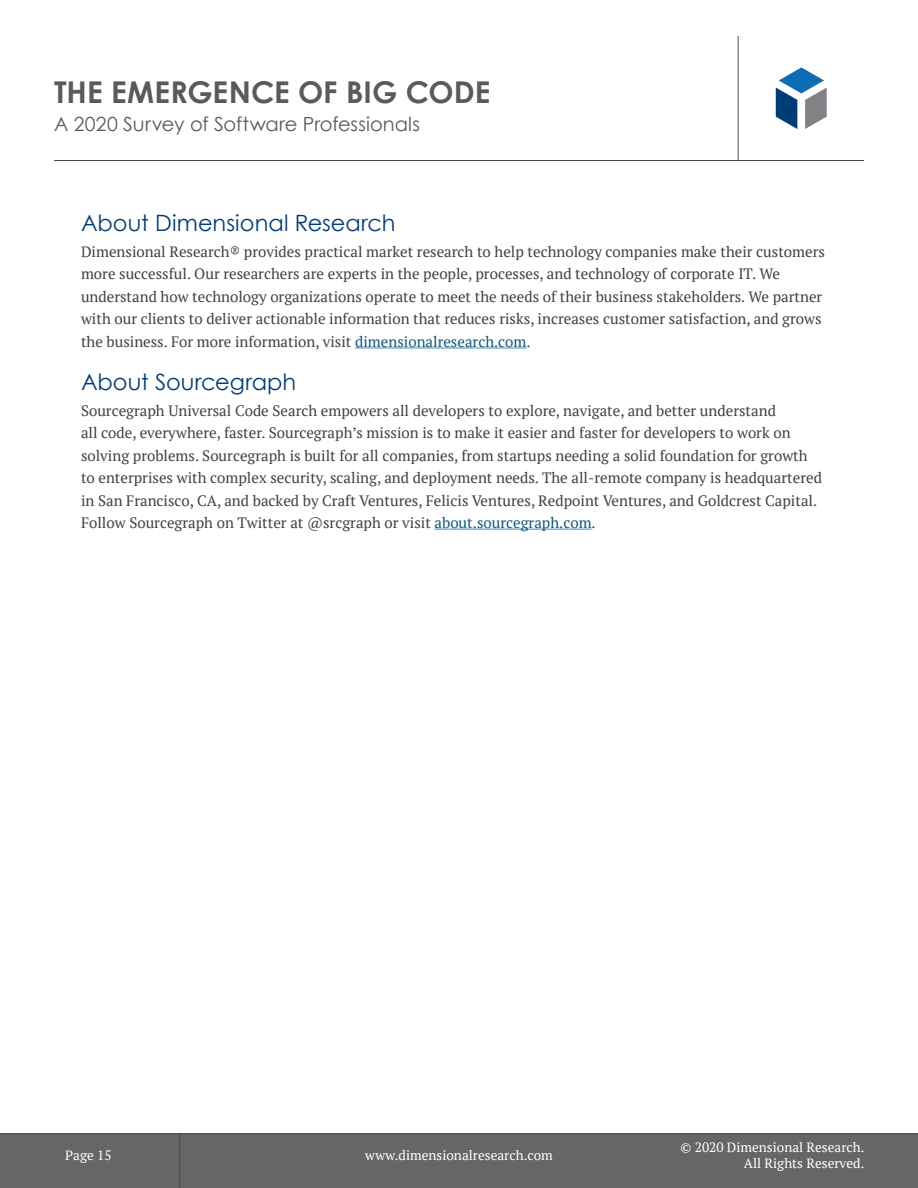
<style>
.page{position:relative;width:918px;height:1188px;background:#fff}
.page>*{position:absolute;margin:0;border:0;box-sizing:border-box;transform-origin:0 0}
.t1{font:700 30px "Century Gothic";color:#5b5a59}
.t2{font:22.5px "Century Gothic";color:#003d78}
.t3{font:19.5px "Century Gothic";color:#5b5a59}
.t4{font:15px/22.5px "PT Serif";color:#404140}
.t5{font:13.5px/16.2px "PT Serif";color:#fff;text-align:right}
.s1{color:#0f577d}
</style>
<div class="page">
<div style="left:0;top:1134px;width:918px;height:54px;background:#666"></div>
<hr style="left:0;top:1133px;width:918px;height:1px;background:#4d4c4b">
<hr style="left:179px;top:1134px;width:1px;height:54px;background:#4d4c4b">
<hr style="left:54px;top:160px;width:810px;height:1px;background:#4d4c4b">
<hr style="left:738px;top:36px;width:1px;height:124px;background:#4d4c4b">
<svg style="left:776px;top:67px;width:51px;height:62px"></svg>
<hr style="left:355px;top:348px;width:172px;height:1px;background:#478ab9">
<hr style="left:435px;top:529px;width:157px;height:1px;background:#478ab9">
<h1 class="t1" style="left:54px;top:73px;width:438px">THE EMERGENCE OF BIG CODE</h1>
<h3 class="t3" style="left:54px;top:112px;width:368px">A 2020 Survey of Software Professionals</h3>
<h2 class="t2" style="left:81px;top:210px;width:316px">About Dimensional Research</h2>
<p class="t4" style="left:81px;top:240px;width:746px">Dimensional Research® provides practical market research to help technology companies make their customers more successful. Our researchers are experts in the people, processes, and technology of corporate IT. We understand how technology organizations operate to meet the needs of their business stakeholders. We partner with our clients to deliver actionable information that reduces risks, increases customer satisfaction, and grows the business. For more information, visit <span class="s1">dimensionalresearch.com</span>.</p>
<h2 class="t2" style="left:81px;top:368px;width:217px">About Sourcegraph</h2>
<p class="t4" style="left:81px;top:399px;width:742px">Sourcegraph Universal Code Search empowers all developers to explore, navigate, and better understand<br>all code, everywhere, faster. Sourcegraph’s mission is to make it easier and faster for developers to work on solving problems. Sourcegraph is built for all companies, from startups needing a solid foundation for growth to enterprises with complex security, scaling, and deployment needs. The all-remote company is headquartered in San Francisco, CA, and backed by Craft Ventures, Felicis Ventures, Redpoint Ventures, and Goldcrest Capital.<br>Follow Sourcegraph on Twitter at @srcgraph or visit <span class="s1">about.sourcegraph.com</span>.</p>
<p class="t5" style="left:65px;top:1147px;width:48px">Page 15</p>
<p class="t5" style="left:365px;top:1147px;width:189px">www.dimensionalresearch.com</p>
<p class="t5" style="left:681px;top:1139px;width:185px">© 2020 Dimensional Research.<br>All Rights Reserved.</p>
</div>
